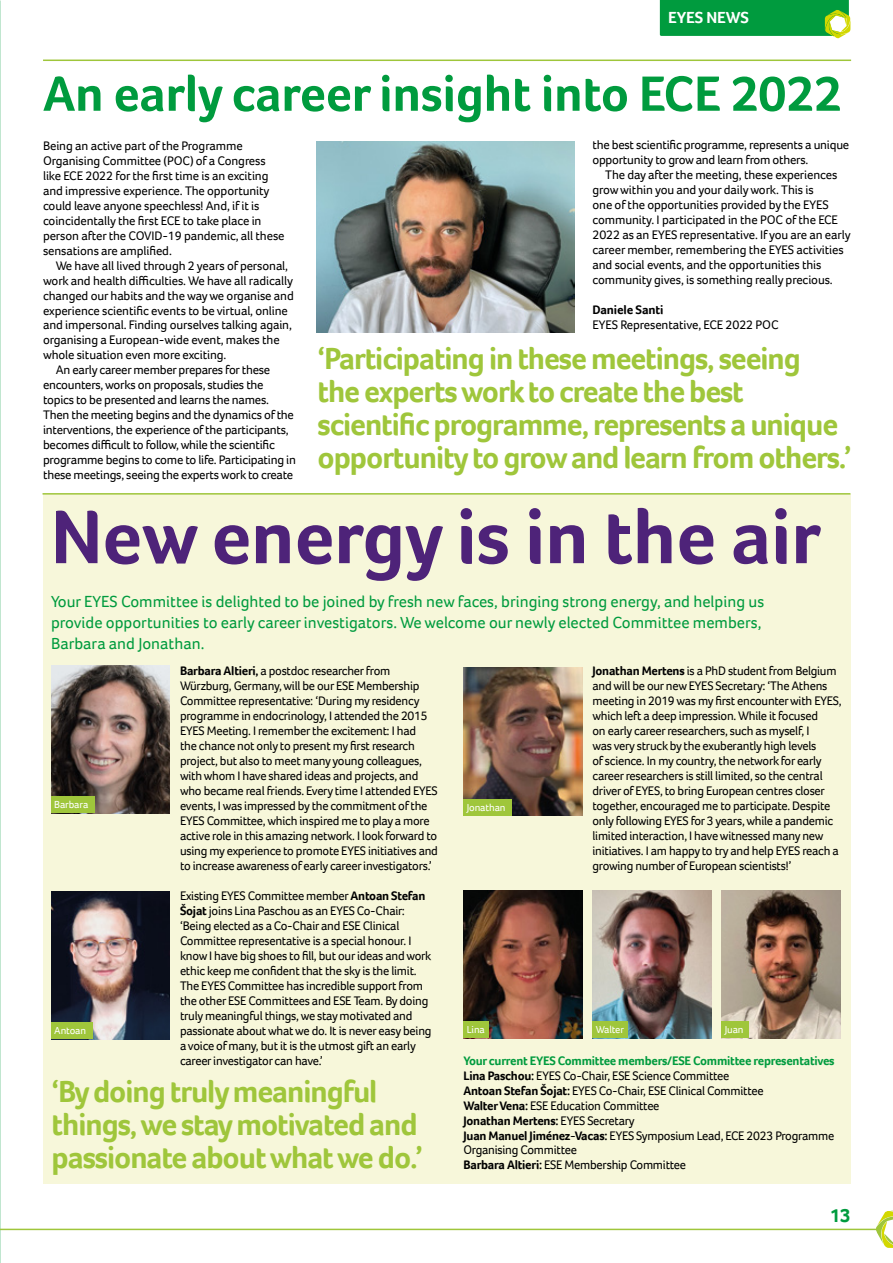
<style>
.page{position:relative;width:893px;height:1263px;background:#fff}
.page>*{position:absolute;margin:0;border:0;box-sizing:border-box;transform-origin:0 0}
.t1{font:700 78px "Foco";letter-spacing:-.005em;color:#4e2379}
.t2{font:700 51px "Foco";letter-spacing:-.005em;color:#009b3e}
.t3{font:700 31.5px/33px "Foco";letter-spacing:-.035em;color:#9fc63b}
.t4{font:700 19.5px "Foco";color:#009b3e}
.t5{font:16.5px/21px "Foco";color:#009b3e}
.t6{font:700 16.5px "Foco";letter-spacing:-.005em;color:#fff}
.t7{font:12.75px/15px "Foco";letter-spacing:-.02em;color:#000}
.t8{font:700 12.75px "Foco";letter-spacing:-.01em;color:#000}
.t9{font:10.5px "Foco";letter-spacing:-.01em;color:#fff}
.s1{font-weight:700}
.s2{font-weight:700;color:#009b3e}
</style>
<div class="page">
<svg style="left:875px;top:1211px;width:18px;height:37px"></svg>
<svg style="left:660px;top:0;width:190px;height:38px;background:#1fa64b"></svg>
<hr style="left:0;top:1229px;width:877px;height:1px;background:#9fc63b">
<hr style="left:43px;top:60px;width:808px;height:1px;background:#9fc63b">
<div style="left:43px;top:495px;width:807px;height:689px;background:#f7f7da"></div>
<hr style="left:43px;top:493px;width:807px;height:2px;background:#9fc63b">
<img style="left:317px;top:141px;width:258px;height:192px">
<img style="left:51px;top:891px;width:119px;height:148px">
<div style="left:51px;top:1022px;width:41px;height:17px;background:#9fc63b"></div>
<img style="left:592px;top:890px;width:119px;height:148px">
<div style="left:592px;top:1021px;width:36px;height:17px;background:#9fc63b"></div>
<img style="left:721px;top:890px;width:119px;height:148px">
<div style="left:721px;top:1021px;width:28px;height:17px;background:#9fc63b"></div>
<img style="left:51px;top:665px;width:119px;height:148px">
<div style="left:51px;top:797px;width:43px;height:16px;background:#9fc63b"></div>
<img style="left:463px;top:890px;width:119px;height:148px">
<div style="left:463px;top:1021px;width:26px;height:17px;background:#9fc63b"></div>
<img style="left:463px;top:667px;width:119px;height:148px">
<div style="left:463px;top:799px;width:49px;height:16px;background:#9fc63b"></div>
<p class="t6" style="left:668px;top:7px;width:82px">EYES NEWS</p>
<h2 class="t2" style="left:43px;top:60px;width:800px">An early career insight into ECE 2022</h2>
<p class="t7" style="left:43px;top:138px;width:243px">Being an active part of the Programme Organising Committee (POC) of a Congress like ECE 2022 for the first time is an exciting and impressive experience. The opportunity could leave anyone speechless! And, if it is coincidentally the first ECE to take place in person after the COVID-19 pandemic, all these sensations are amplified.</p>
<p class="t7" style="left:56px;top:258px;width:234px">We have all lived through 2 years of personal,</p>
<p class="t7" style="left:43px;top:273px;width:251px">work and health difficulties. We have all radically</p>
<p class="t7" style="left:43px;top:288px;width:252px">changed our habits and the way we organise and</p>
<p class="t7" style="left:43px;top:303px;width:246px">experience scientific events to be virtual, online</p>
<p class="t7" style="left:43px;top:318px;width:250px">and impersonal. Finding ourselves talking again,</p>
<p class="t7" style="left:43px;top:333px;width:238px">organising a European-wide event, makes the</p>
<p class="t7" style="left:43px;top:348px;width:185px">whole situation even more exciting.</p>
<p class="t7" style="left:56px;top:363px;width:216px">An early career member prepares for these</p>
<p class="t7" style="left:43px;top:377px;width:222px">encounters, works on proposals, studies the</p>
<p class="t7" style="left:43px;top:392px;width:227px">topics to be presented and learns the names.</p>
<p class="t7" style="left:43px;top:407px;width:252px">Then the meeting begins and the dynamics of the</p>
<p class="t7" style="left:43px;top:422px;width:247px">interventions, the experience of the participants,</p>
<p class="t7" style="left:43px;top:437px;width:233px">becomes difficult to follow, while the scientific</p>
<p class="t7" style="left:43px;top:452px;width:254px">programme begins to come to life. Participating in</p>
<p class="t7" style="left:43px;top:467px;width:252px">these meetings, seeing the experts work to create</p>
<p class="t7" style="left:592px;top:137px;width:258px">the best scientific programme, represents a unique opportunity to grow and learn from others.</p>
<p class="t7" style="left:592px;top:167px;width:260px;text-indent:13px">The day after the meeting, these experiences grow within you and your daily work. This is<br>one of the opportunities provided by the EYES community. I participated in the POC of the ECE 2022 as an EYES representative. If you are an early career member, remembering the EYES activities and social events, and the opportunities this community gives, is something really precious.</p>
<p class="t8" style="left:592px;top:302px;width:73px">Daniele Santi</p>
<p class="t7" style="left:592px;top:317px;width:188px">EYES Representative, ECE 2022 POC</p>
<h3 class="t3" style="left:317px;top:341px;width:536px">‘Participating in these meetings, seeing<br>the experts work to create the best scientific programme, represents a unique opportunity to grow and learn from others.’</h3>
<h1 class="t1" style="left:51px;top:485px;width:771px">New energy is in the air</h1>
<p class="t5" style="left:51px;top:591px;width:715px">Your EYES Committee is delighted to be joined by fresh new faces, bringing strong energy, and helping us provide opportunities to early career investigators. We welcome our newly elected Committee members,<br>Barbara and Jonathan.</p>
<p class="t7" style="left:592px;top:663px;width:251px"><span class="s1">Jonathan Mertens</span> is a PhD student from Belgium and will be our new EYES Secretary: ‘The Athens meeting in 2019 was my first encounter with EYES, which left a deep impression. While it focused<br>on early career researchers, such as myself, I<br>was very struck by the exuberantly high levels<br>of science. In my country, the network for early career researchers is still limited, so the central driver of EYES, to bring European centres closer together, encouraged me to participate. Despite only following EYES for 3 years, while a pandemic limited interaction, I have witnessed many new initiatives. I am happy to try and help EYES reach a growing number of European scientists!’</p>
<p class="t7" style="left:180px;top:888px;width:253px">Existing EYES Committee member <span class="s1">Antoan Stefan Šojat</span> joins Lina Paschou as an EYES Co-Chair: ‘Being elected as a Co-Chair and ESE Clinical Committee representative is a special honour. I know I have big shoes to fill, but our ideas and work ethic keep me confident that the sky is the limit.<br>The EYES Committee has incredible support from the other ESE Committees and ESE Team. By doing truly meaningful things, we stay motivated and passionate about what we do. It is never easy being a voice of many, but it is the utmost gift an early career investigator can have.’</p>
<p class="t7" style="left:180px;top:663px;width:259px"><span class="s1">Barbara Altieri,</span> a postdoc researcher from Würzburg, Germany, will be our ESE Membership Committee representative: ‘During my residency programme in endocrinology, I attended the 2015<br>EYES Meeting. I remember the excitement: I had<br>the chance not only to present my first research project, but also to meet many young colleagues, with whom I have shared ideas and projects, and who became real friends. Every time I attended EYES events, I was impressed by the commitment of the EYES Committee, which inspired me to play a more active role in this amazing network. I look forward to using my experience to promote EYES initiatives and to increase awareness of early career investigators.’</p>
<p class="t9" style="left:54px;top:798px;width:36px">Barbara</p>
<p class="t9" style="left:467px;top:800px;width:40px">Jonathan</p>
<p class="t9" style="left:54px;top:1024px;width:33px">Antoan</p>
<p class="t9" style="left:596px;top:1023px;width:30px">Walter</p>
<p class="t9" style="left:725px;top:1023px;width:20px">Juan</p>
<p class="t9" style="left:467px;top:1023px;width:20px">Lina</p>
<p class="t7" style="left:463px;top:1052px;width:373px"><span class="s2">Your current EYES Committee members/ESE Committee representatives </span><span class="s1">Lina Paschou:</span> EYES Co-Chair, ESE Science Committee<br><span class="s1">Antoan Stefan Šojat:</span> EYES Co-Chair, ESE Clinical Committee<br><span class="s1">Walter Vena:</span> ESE Education Committee<br><span class="s1">Jonathan Mertens:</span> EYES Secretary<br><span class="s1">Juan Manuel Jiménez-Vacas:</span> EYES Symposium Lead, ECE 2023 Programme Organising Committee<br><span class="s1">Barbara Altieri:</span> ESE Membership Committee</p>
<h3 class="t3" style="left:52px;top:1074px;width:373px">‘By doing truly meaningful things, we stay motivated and passionate about what we do.’</h3>
<h3 class="t4" style="left:830px;top:1203px;width:23px">13</h3>
</div>
